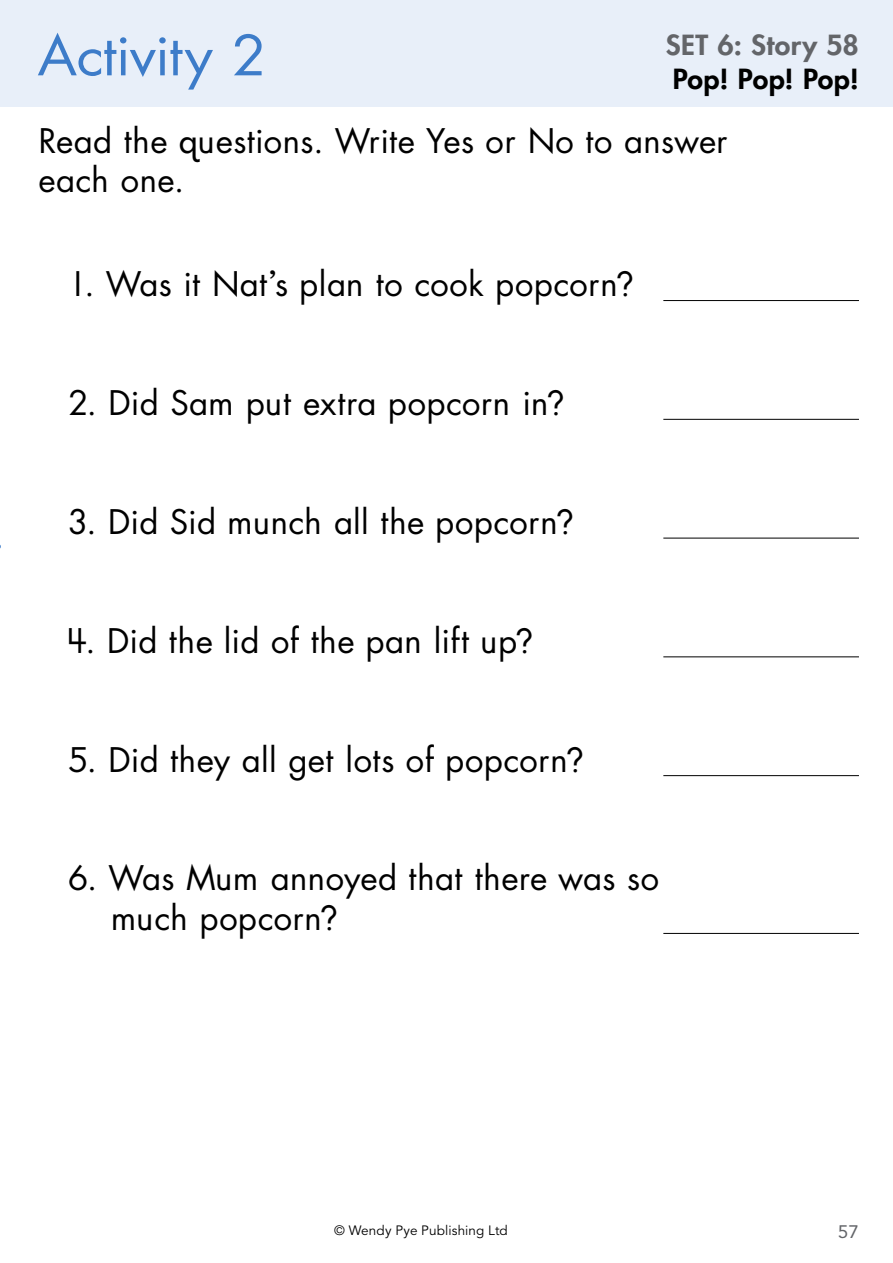
<style>
.page{position:relative;width:893px;height:1263px;background:#fff}
.page>*{position:absolute;margin:0;border:0;box-sizing:border-box;transform-origin:0 0}
.t1{font:54px "US Asunshine";letter-spacing:-.005em;color:#3d7cc9;scale:1.05 1}
.t2{font:33px/39.6px "US Asunshine";letter-spacing:.025em;color:#000}
.t3{font:800 27px "US Asunshine";letter-spacing:.015em;color:#636569;scale:1.05 1}
.t4{font:800 27px "US Asunshine";letter-spacing:.005em;color:#000;scale:1.05 1}
.t5{font:18px "Avenir LT Std";color:#636569;scale:1.05 1}
.t6{font:13.5px "Avenir LT Std";letter-spacing:.01em;color:#000}
</style>
<div class="page">
<div style="left:0;top:0;width:893px;height:106px;background:#e8eff9"></div>
<hr style="left:663px;top:300px;width:196px;height:1px;background:#000">
<hr style="left:663px;top:933px;width:196px;height:1px;background:#000">
<hr style="left:663px;top:775px;width:196px;height:1px;background:#000">
<hr style="left:663px;top:656px;width:196px;height:1px;background:#000">
<hr style="left:663px;top:538px;width:196px;height:1px;background:#000">
<hr style="left:663px;top:419px;width:196px;height:1px;background:#000">
<h1 class="t1" style="left:38px;top:18px;width:217px">Activity 2</h1>
<p class="t3" style="left:666px;top:27px;width:185px">SET 6: Story 58</p>
<p class="t4" style="left:673px;top:61px;width:179px">Pop! Pop! Pop!</p>
<p class="t2" style="left:39px;top:120px;width:691px">Read the questions. Write Yes or No to answer each one.</p>
<p class="t2" style="left:68px;top:264px;width:564px">1. Was it Nat’s plan to cook popcorn?</p>
<p class="t2" style="left:68px;top:383px;width:495px">2. Did Sam put extra popcorn in?</p>
<p class="t2" style="left:68px;top:502px;width:504px">3. Did Sid munch all the popcorn?</p>
<p class="t2" style="left:68px;top:620px;width:463px">4. Did the lid of the pan lift up?</p>
<p class="t2" style="left:68px;top:739px;width:514px">5. Did they all get lots of popcorn?</p>
<p class="t2" style="left:111px;top:858px;width:549px;text-indent:-43px">6. Was Mum annoyed that there was so much popcorn?</p>
<p class="t6" style="left:334px;top:1222px;width:175px">© Wendy Pye Publishing Ltd</p>
<p class="t5" style="left:838px;top:1221px;width:22px">57</p>
</div>
